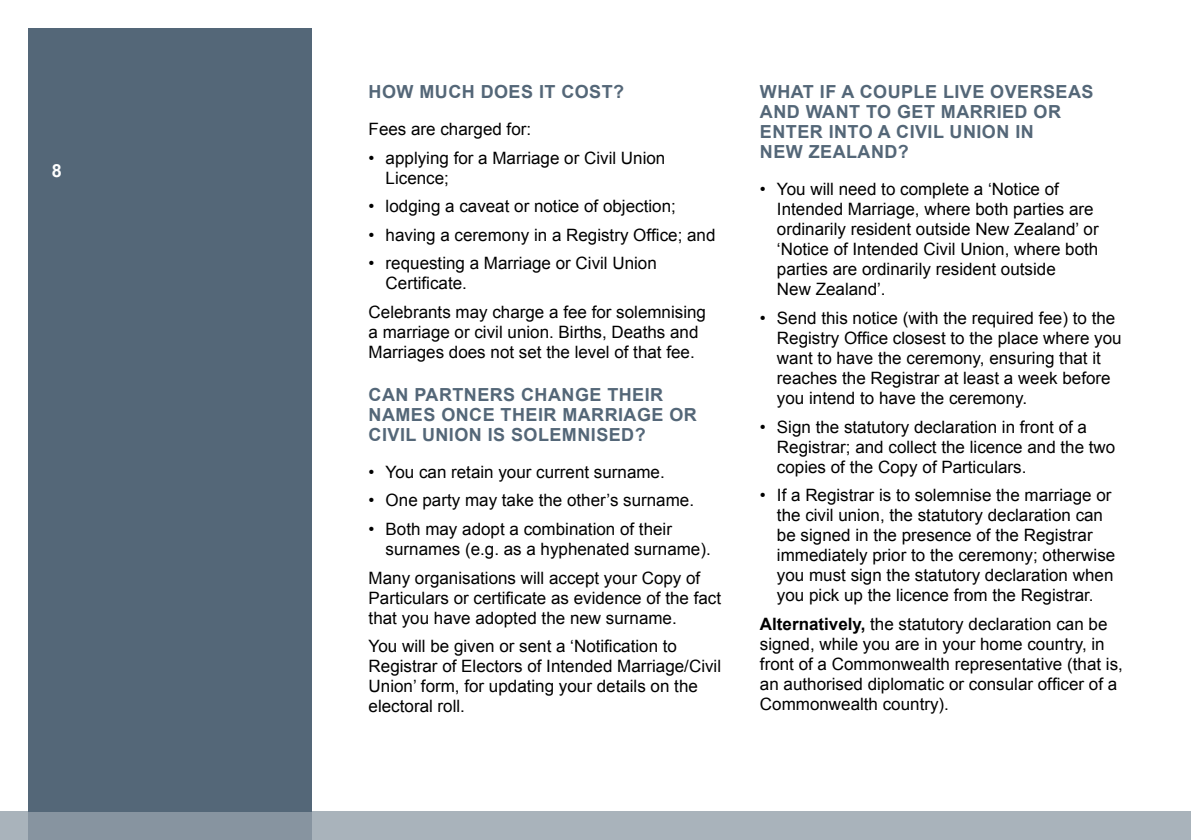
<style>
.page{position:relative;width:1191px;height:840px;background:#fff}
.page>*{position:absolute;margin:0;border:0;box-sizing:border-box;transform-origin:0 0}
.t1{font:700 18px/20px "Arial";letter-spacing:.025em;color:#546778}
.t2{font:700 18px "Arial";color:#fff}
.t3{font:17px/20px "Arial";color:#000}
.s1{font-weight:700}
</style>
<div class="page">
<div style="left:28px;top:28px;width:284px;height:783px;background:#546778"></div>
<div style="left:0;top:811px;width:1191px;height:28px;background:#a9b3bb"></div>
<div style="left:28px;top:811px;width:284px;height:28px;background:#8794a0"></div>
<p class="t2" style="left:52px;top:158px;width:12px">8</p>
<p class="t1" style="left:369px;top:82px;width:257px">HOW MUCH DOES IT COST?</p>
<p class="t3" style="left:369px;top:119px;width:164px">Fees are charged for:</p>
<p class="t3" style="left:386px;top:148px;width:281px;text-indent:-17px">• applying for a Marriage or Civil Union<br>Licence;</p>
<p class="t3" style="left:369px;top:196px;width:309px">• lodging a caveat or notice of objection;</p>
<p class="t3" style="left:369px;top:225px;width:348px">• having a ceremony in a Registry Office; and</p>
<p class="t3" style="left:386px;top:253px;width:273px;text-indent:-17px">• requesting a Marriage or Civil Union<br>Certificate.</p>
<p class="t3" style="left:369px;top:302px;width:339px">Celebrants may charge a fee for solemnising a marriage or civil union. Births, Deaths and<br>Marriages does not set the level of that fee.</p>
<p class="t1" style="left:369px;top:385px;width:14px">CAN</p>
<p class="t1" style="left:414px;top:385px;width:134px">PARTN ERS CHAN</p>
<p class="t1" style="left:575px;top:385px;width:90px">GE THEIR</p>
<p class="t1" style="left:369px;top:405px;width:15px">NAM</p>
<p class="t1" style="left:369px;top:405px;width:330px;text-indent:42px">ES ONCE TH EIR MARRIAGE OR<br>CIVIL UNION IS SOLEMN ISED?</p>
<p class="t3" style="left:369px;top:462px;width:298px">• You can retain your current surname.</p>
<p class="t3" style="left:369px;top:490px;width:327px">• One party may take the other’s surname.</p>
<p class="t3" style="left:386px;top:519px;width:327px;text-indent:-17px">• Both may adopt a combination of their surnames (e.g. as a hyphenated surname).</p>
<p class="t3" style="left:369px;top:567px;width:354px">Many organisations will accept your Copy of<br>Particulars or certificate as evidence of the fact that you have adopted the new surname.</p>
<p class="t3" style="left:369px;top:636px;width:354px">You will be given or sent a ‘Notification to Registrar of Electors of Intended Marriage/Civil Union’ form, for updating your details on the electoral roll.</p>
<p class="t1" style="left:760px;top:82px;width:31px">WHAT</p>
<p class="t1" style="left:820px;top:82px;width:275px">IF A COUPLE LIVE OVERSEAS</p>
<p class="t1" style="left:760px;top:102px;width:61px">AN D WANT</p>
<p class="t1" style="left:760px;top:102px;width:302px;text-indent:106px">TO GET MARRIED OR<br>ENTER INTO A CIVIL UNION IN<br>NEW ZEALAN D?</p>
<p class="t3" style="left:777px;top:179px;width:323px;text-indent:-17px">• You will need to complete a ‘Notice of Intended Marriage, where both parties are ordinarily resident outside New Zealand’ or ‘Notice of Intended Civil Union, where both parties are ordinarily resident outside<br>New Zealand’.</p>
<p class="t3" style="left:777px;top:308px;width:346px;text-indent:-17px">• Send this notice (with the required fee) to the Registry Office closest to the place where you want to have the ceremony, ensuring that it reaches the Registrar at least a week before you intend to have the ceremony.</p>
<p class="t3" style="left:777px;top:416px;width:340px;text-indent:-17px">• Sign the statutory declaration in front of a<br>Registrar; and collect the licence and the two copies of the Copy of Particulars.</p>
<p class="t3" style="left:777px;top:485px;width:340px;text-indent:-17px">• If a Registrar is to solemnise the marriage or the civil union, the statutory declaration can be signed in the presence of the Registrar immediately prior to the ceremony; otherwise you must sign the statutory declaration when you pick up the licence from the Registrar.</p>
<p class="t3" style="left:760px;top:613px;width:364px"><span class="s1">ALTERNATIVELY,</span> the statutory declaration can be signed, while you are in your home country, in front of a Commonwealth representative (that is, an authorised diplomatic or consular officer of a Commonwealth country).</p>
</div>
